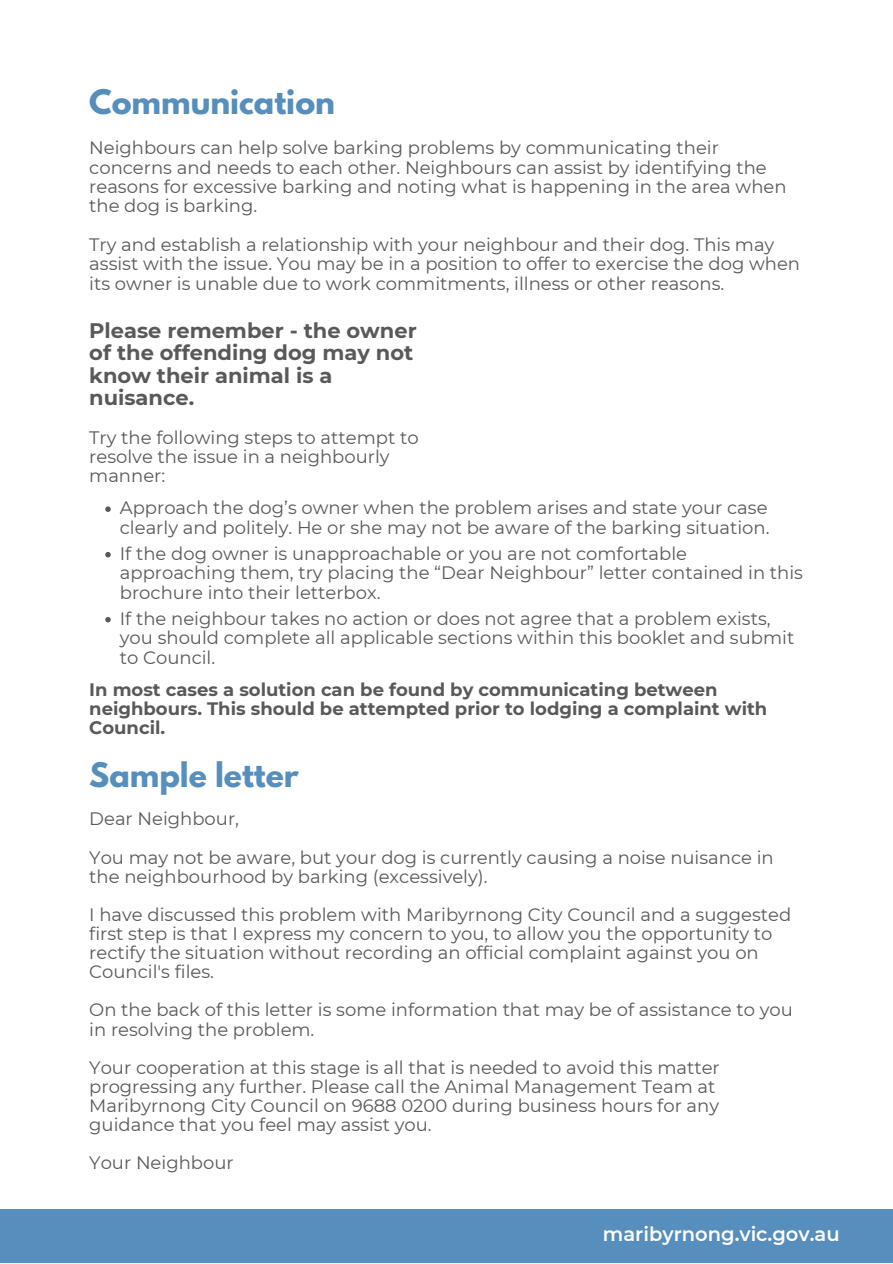
<style>
.page{position:relative;width:893px;height:1264px;background:#fff}
.page>*{position:absolute;margin:0;border:0;box-sizing:border-box;transform-origin:0 0}
.t1{font:700 30px "League Spartan";color:#568ebd}
.t2{font:700 21px/22.5px "Montserrat";color:#58595b}
.t3{font:600 19.5px "Montserrat";color:#fff}
.t4{font:18px/19px "Montserrat";color:#58595b}
.t5{font:700 18px/19px "Montserrat";color:#58595b}
</style>
<div class="page">
<div style="left:0;top:1208px;width:892px;height:54px;background:#568ebd"></div>
<svg style="left:105px;top:506px;width:6px;height:6px"></svg>
<svg style="left:105px;top:552px;width:6px;height:5px"></svg>
<svg style="left:105px;top:617px;width:6px;height:5px"></svg>
<h1 class="t1" style="left:89px;top:87px;width:247px">Communication</h1>
<p class="t4" style="left:89px;top:138px;width:698px">Neighbours can help solve barking problems by communicating their concerns and needs to each other. Neighbours can assist by identifying the reasons for excessive barking and noting what is happening in the area when the dog is barking.</p>
<p class="t4" style="left:89px;top:235px;width:712px">Try and establish a relationship with your neighbour and their dog. This may assist with the issue. You may be in a position to offer to exercise the dog when its owner is unable due to work commitments, illness or other reasons.</p>
<p class="t2" style="left:89px;top:319px;width:329px">Please remember - the owner of the offending dog may not know their animal is a nuisance.</p>
<p class="t4" style="left:89px;top:427px;width:331px">Try the following steps to attempt to resolve the issue in a neighbourly manner:</p>
<p class="t4" style="left:120px;top:498px;width:651px;line-height:19.5px">Approach the dog’s owner when the problem arises and state your case clearly and politely. He or she may not be aware of the barking situation.</p>
<p class="t4" style="left:120px;top:543px;width:684px;line-height:19.5px">If the dog owner is unapproachable or you are not comfortable approaching them, try placing the “Dear Neighbour” letter contained in this brochure into their letterbox.</p>
<p class="t4" style="left:120px;top:608px;width:676px;line-height:19.5px">If the neighbour takes no action or does not agree that a problem exists, you should complete all applicable sections within this booklet and submit to Council.</p>
<p class="t5" style="left:89px;top:680px;width:679px">In most cases a solution can be found by communicating between neighbours. This should be attempted prior to lodging a complaint with<br>Council.</p>
<h1 class="t1" style="left:89px;top:760px;width:211px">Sample letter</h1>
<p class="t4" style="left:89px;top:799px;width:686px;line-height:38.2px">Dear Neighbour,<br>You may not be aware, but your dog is currently causing a noise nuisance in</p>
<p class="t4" style="left:89px;top:857px;width:703px;line-height:38.2px">the neighbourhood by barking (excessively).<br>I have discussed this problem with Maribyrnong City Council and a suggested</p>
<p class="t4" style="left:89px;top:924px;width:684px">first step is that I express my concern to you, to allow you the opportunity to rectify the situation without recording an official complaint against you on<br>Council's files.</p>
<p class="t4" style="left:89px;top:1000px;width:705px">On the back of this letter is some information that may be of assistance to you in resolving the problem.</p>
<p class="t4" style="left:89px;top:1057px;width:632px">Your cooperation at this stage is all that is needed to avoid this matter progressing any further. Please call the Animal Management Team at Maribyrnong City Council on 9688 0200 during business hours for any guidance that you feel may assist you.</p>
<p class="t4" style="left:89px;top:1153px;width:146px">Your Neighbour</p>
<p class="t3" style="left:603px;top:1222px;width:238px">maribyrnong.vic.gov.au</p>
</div>
